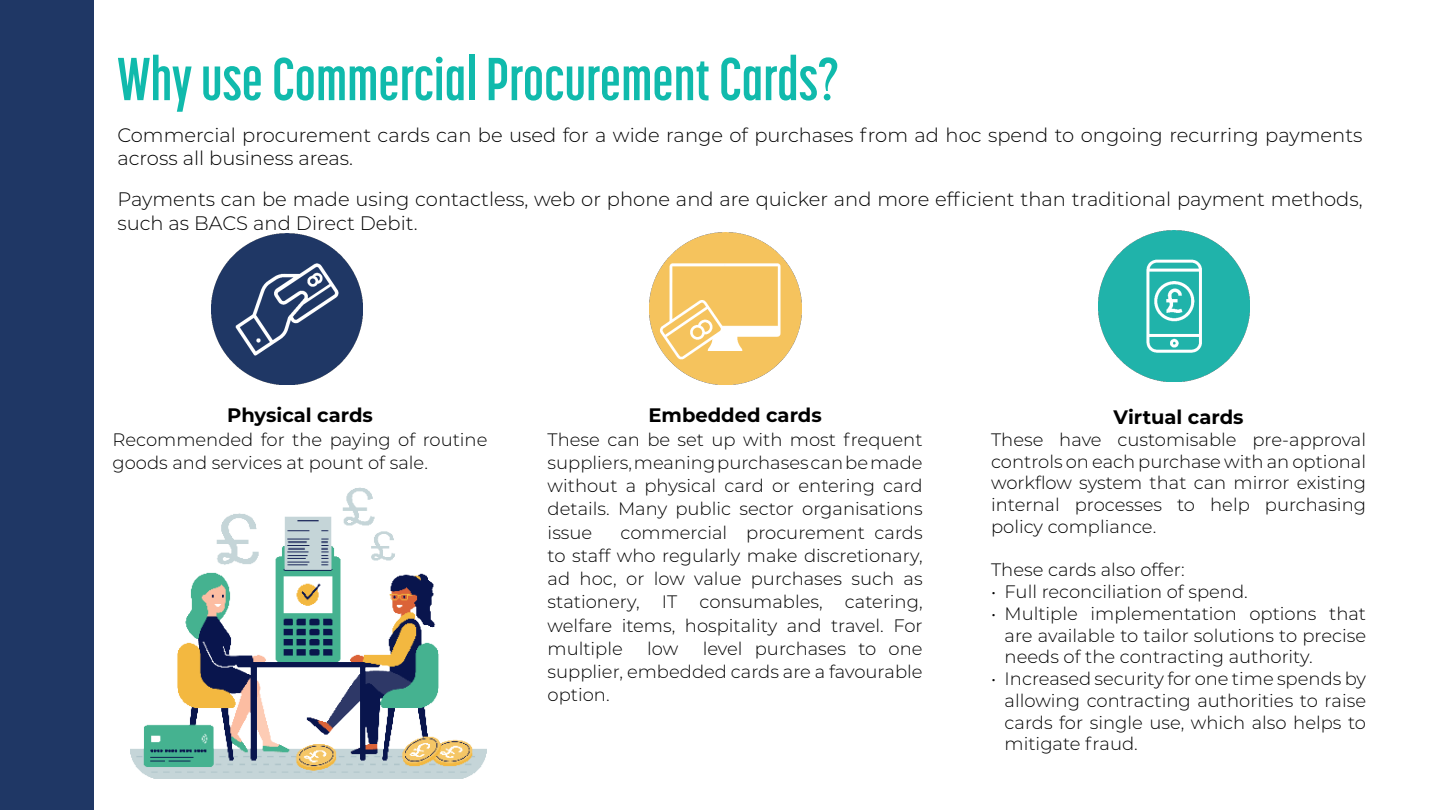
<style>
.page{position:relative;width:1440px;height:810px;background:#fff}
.page>*{position:absolute;margin:0;border:0;box-sizing:border-box;transform-origin:0 0}
.Titles_Dark{font:700 60px "Korolev Compressed";color:#10baac}
.Titles_Color{font:300 19.5px/23.2px "Montserrat";color:#000}
.Titles_Color-2{font:700 19.5px "Montserrat";color:#000}
.Titles_Color-3{font:300 18px/23.2px "Montserrat";color:#000;text-align:justify}
</style>
<div class="page">
<div style="left:0;top:0;width:94px;height:810px;background:#1f3765"></div>
<img style="left:212px;top:234px;width:150px;height:151px">
<img style="left:1099px;top:230px;width:151px;height:152px">
<img style="left:650px;top:233px;width:151px;height:151px">
<img style="left:130px;top:488px;width:356px;height:290px">
<p class="Titles_Dark" style="left:117px;top:45px;width:723px">Why use Commercial Procurement Cards?</p>
<p class="Titles_Color" style="left:117px;top:123px;width:1247px">Commercial procurement cards can be used for a wide range of purchases from ad hoc spend to ongoing recurring payments across all business areas.</p>
<p class="Titles_Color" style="left:117px;top:187px;width:1247px">Payments can be made using contactless, web or phone and are quicker and more efficient than traditional payment methods, such as BACS and Direct Debit.</p>
<p class="Titles_Color-2" style="left:227px;top:401px;width:147px">Physical cards</p>
<p class="Titles_Color-3" style="left:112px;top:427px;width:377px">Recommended for the paying of routine goods and services at pount of sale.</p>
<p class="Titles_Color-2" style="left:649px;top:401px;width:175px">Embedded cards</p>
<p class="Titles_Color-3" style="left:548px;top:427px;width:377px">These can be set up with most frequent suppliers, meaning purchases can be made without a physical card or entering card details. Many public sector organisations issue</p>
<p class="Titles_Color-3" style="left:548px;top:520px;width:377px;text-indent:73px">commercial procurement cards to staff who regularly make discretionary, ad hoc, or low value purchases such as stationery, IT consumables, catering, welfare items, hospitality and travel. For multiple</p>
<p class="Titles_Color-3" style="left:548px;top:636px;width:377px;text-indent:155px">level purchases to one supplier, embedded cards are a favourable option.</p>
<p class="Titles_Color-3" style="left:647px;top:636px;width:33px">low</p>
<p class="Titles_Color-2" style="left:1114px;top:403px;width:131px">Virtual cards</p>
<p class="Titles_Color-3" style="left:991px;top:428px;width:377px;line-height:21.8px">These have customisable pre-approval controls on each purchase with an optional workflow system that can mirror existing internal processes to help purchasing policy compliance.</p>
<p class="Titles_Color-3" style="left:991px;top:558px;width:195px">These cards also offer:</p>
<p class="Titles_Color-3" style="left:991px;top:580px;width:258px">• Full reconciliation of spend.</p>
<p class="Titles_Color-3" style="left:1005px;top:602px;width:363px;line-height:21.8px;text-indent:-14px">• Multiple implementation options that are available to tailor solutions to precise needs of the contracting authority.</p>
<p class="Titles_Color-3" style="left:1005px;top:667px;width:363px;line-height:21.8px;text-indent:-14px">• Increased security for one time spends by allowing contracting authorities to raise cards for single use, which also helps to mitigate fraud.</p>
</div>
